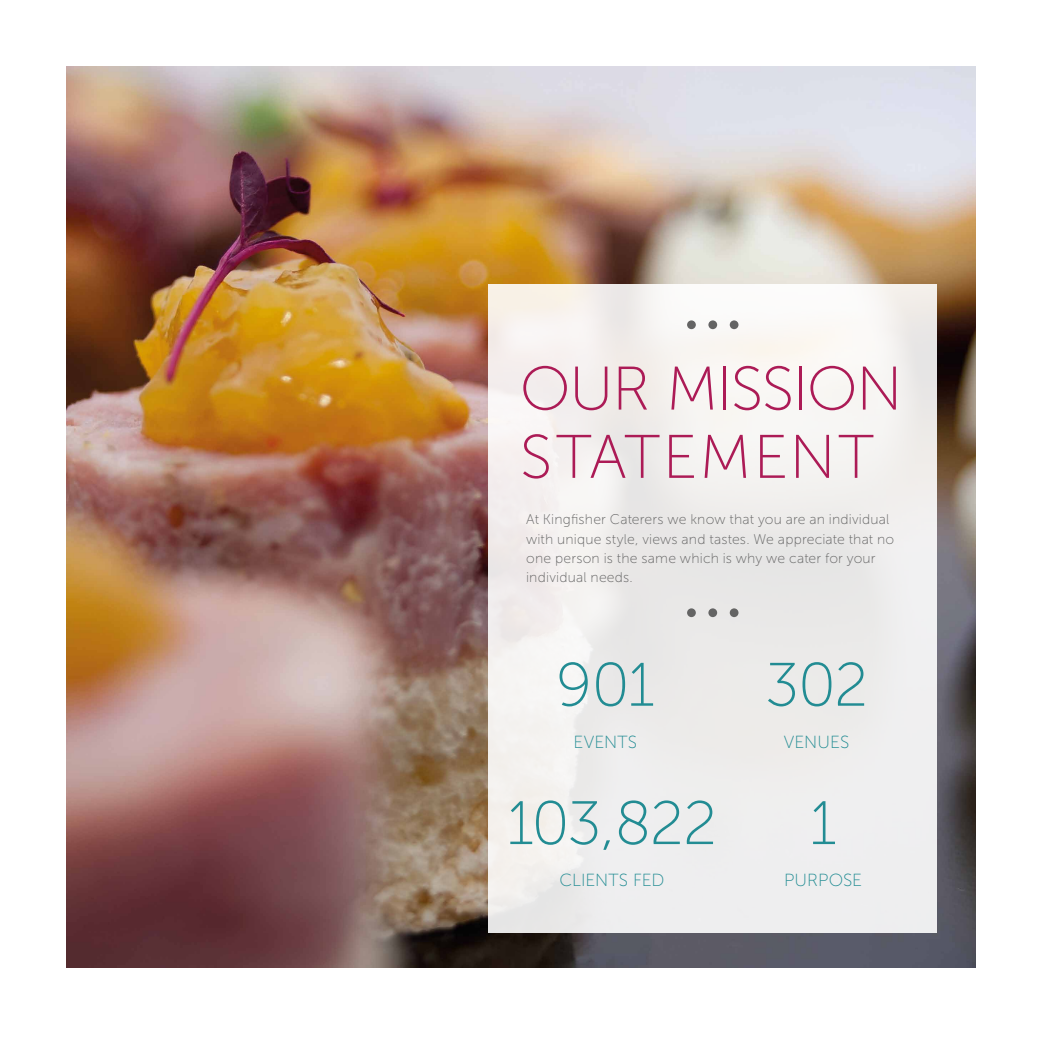
<style>
.page{position:relative;width:1042px;height:1042px;background:#fff}
.page>*{position:absolute;margin:0;border:0;box-sizing:border-box;transform-origin:0 0}
.t1{font:61.43px/68.2px "Museo Sans 100";letter-spacing:-.02em;color:#ac1b56}
.t2{font:61.25px "Museo Sans 100";letter-spacing:-.03em;color:#228c93}
.t3{font:17.5px "Museo Sans 100";color:#228c93}
.t4{font:14px/19.2px "Museo Sans 100";letter-spacing:.015em;color:#646464}
</style>
<div class="page">
<img style="left:67px;top:67px;width:908px;height:900px">
<div style="left:488px;top:284px;width:449px;height:648px;background:#efeeee"></div>
<div style="left:687px;top:320px;width:9px;height:9px;background:#646464;border-radius:50%"></div>
<div style="left:708px;top:320px;width:9px;height:9px;background:#646464;border-radius:50%"></div>
<div style="left:730px;top:320px;width:8px;height:9px;background:#646464;border-radius:50%"></div>
<div style="left:687px;top:608px;width:9px;height:9px;background:#646464;border-radius:50%"></div>
<div style="left:708px;top:608px;width:9px;height:9px;background:#646464;border-radius:50%"></div>
<div style="left:730px;top:608px;width:8px;height:9px;background:#646464;border-radius:50%"></div>
<h1 class="t1" style="left:520px;top:355px;width:384px">OUR MISSION<br>STATEMENT</h1>
<p class="t4" style="left:526px;top:510px;width:370px">At Kingfisher Caterers we know that you are an individual with unique style, views and tastes. We appreciate that no one person is the same which is why we cater for your individual needs.</p>
<h2 class="t2" style="left:556px;top:652px;width:101px">901</h2>
<p class="t3" style="left:573px;top:732px;width:65px">EVENTS</p>
<h2 class="t2" style="left:507px;top:790px;width:212px">103,822</h2>
<p class="t3" style="left:559px;top:871px;width:106px">CLIENTS FED</p>
<h2 class="t2" style="left:765px;top:652px;width:105px">302</h2>
<p class="t3" style="left:784px;top:732px;width:67px">VENUES</p>
<h2 class="t2" style="left:809px;top:790px;width:29px">1</h2>
<p class="t3" style="left:784px;top:871px;width:79px">PURPOSE</p>
</div>
